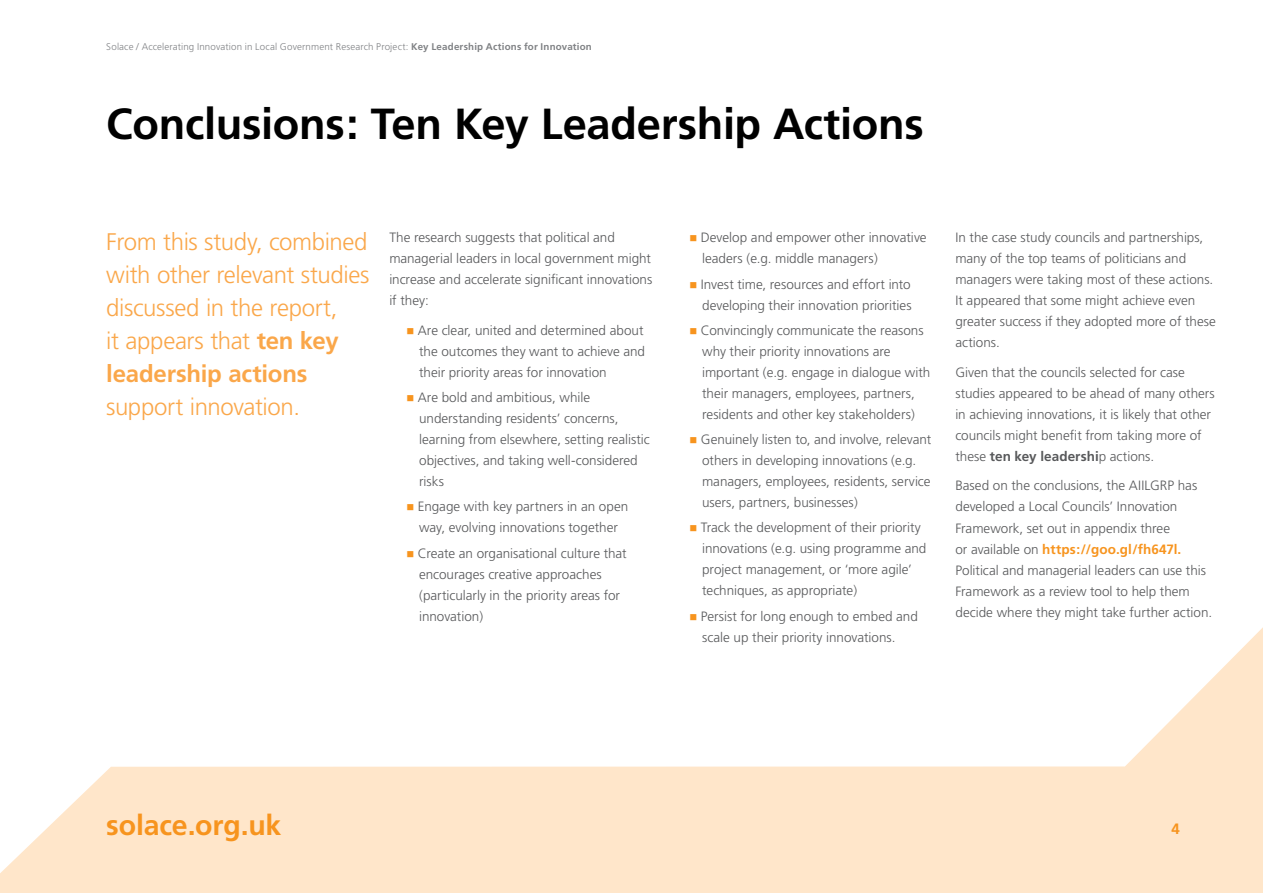
<style>
.page{position:relative;width:1263px;height:893px;background:#fff}
.page>*{position:absolute;margin:0;border:0;box-sizing:border-box;transform-origin:0 0}
.t1{font:700 43.5px "Frutiger";letter-spacing:-.005em;color:#000}
.t2{font:700 28.5px "Frutiger";letter-spacing:-.005em;color:#f7941e}
.t3{font:300 24px/33px "Frutiger";letter-spacing:-.015em;color:#faa74a}
.t4{font:700 15px "Frutiger";color:#f7941e}
.t5{font:300 13.5px/21px "Frutiger";color:#58595b}
.t6{font:300 9.75px "Frutiger";letter-spacing:.015em;color:#808285}
.s1{font-weight:700}
.s2{color:#f7941e}
.s3{font-weight:700;color:#f7941e}
</style>
<div class="page">
<svg style="left:0;top:627px;width:1263px;height:266px"></svg>
<p class="t6" style="left:106px;top:41px;width:487px">Solace / Accelerating Innovation in Local Government Research Project: <span class="s1">Key Leadership Actions for Innovation</span></p>
<h1 class="t1" style="left:106px;top:98px;width:819px">Conclusions: Ten Key Leadership Actions</h1>
<h3 class="t3" style="left:106px;top:226px;width:265px">From this study, combined with other relevant studies discussed in the report,<br>it appears that <span class="s1">ten key leadership actions</span></h3>
<h3 class="t3" style="left:106px;top:391px;width:195px">support innovation.</h3>
<p class="t5" style="left:389px;top:227px;width:264px">The research suggests that political and managerial leaders in local government might increase and accelerate significant innovations if they:</p>
<p class="t5" style="left:419px;top:320px;width:227px;text-align:justify;text-indent:-13px"><span class="s2">■</span> Are clear, united and determined about the outcomes they want to achieve and their priority areas for innovation</p>
<p class="t5" style="left:419px;top:387px;width:232px;text-indent:-13px"><span class="s2">■</span> Are bold and ambitious, while understanding residents’ concerns, learning from elsewhere, setting realistic objectives, and taking well-considered risks</p>
<p class="t5" style="left:406px;top:496px;width:223px;text-align:center"><span class="s2">■</span> Engage with key partners in an open way, evolving innovations together</p>
<p class="t5" style="left:419px;top:543px;width:209px;text-indent:-13px"><span class="s2">■</span> Create an organisational culture that encourages creative approaches (particularly in the priority areas for innovation)</p>
<p class="t5" style="left:702px;top:227px;width:226px;text-indent:-13px"><span class="s2">■</span> Develop and empower other innovative leaders (e.g. middle managers)</p>
<p class="t5" style="left:689px;top:274px;width:224px;text-align:right"><span class="s2">■</span> Invest time, resources and effort into developing their innovation priorities</p>
<p class="t5" style="left:702px;top:320px;width:230px;text-indent:-13px"><span class="s2">■</span> Convincingly communicate the reasons why their priority innovations are important (e.g. engage in dialogue with their managers, employees, partners, residents and other key stakeholders)</p>
<p class="t5" style="left:702px;top:429px;width:231px;text-indent:-13px"><span class="s2">■</span> Genuinely listen to, and involve, relevant others in developing innovations (e.g. managers, employees, residents, service users, partners, businesses)</p>
<p class="t5" style="left:702px;top:517px;width:226px;text-indent:-13px"><span class="s2">■</span> Track the development of their priority innovations (e.g. using programme and project management, or ‘more agile’ techniques, as appropriate)</p>
<p class="t5" style="left:702px;top:606px;width:217px;text-indent:-13px"><span class="s2">■</span> Persist for long enough to embed and scale up their priority innovations.</p>
<p class="t5" style="left:955px;top:227px;width:262px">In the case study councils and partnerships, many of the top teams of politicians and managers were taking most of these actions.<br>It appeared that some might achieve even greater success if they adopted more of these actions.</p>
<p class="t5" style="left:955px;top:362px;width:261px">Given that the councils selected for case studies appeared to be ahead of many others in achieving innovations, it is likely that other councils might benefit from taking more of these <span class="s1">ten key leadershi</span>p actions.</p>
<p class="t5" style="left:955px;top:475px;width:258px">Based on the conclusions, the AIILGRP has developed a Local Councils’ Innovation Framework, set out in appendix three<br>or available on <span class="s3">https://goo.gl/fh647l.<br></span>Political and managerial leaders can use this Framework as a review tool to help them decide where they might take further action.</p>
<h2 class="t2" style="left:106px;top:808px;width:177px">solace.org.uk</h2>
<p class="t4" style="left:1171px;top:820px;width:10px">4</p>
</div>
